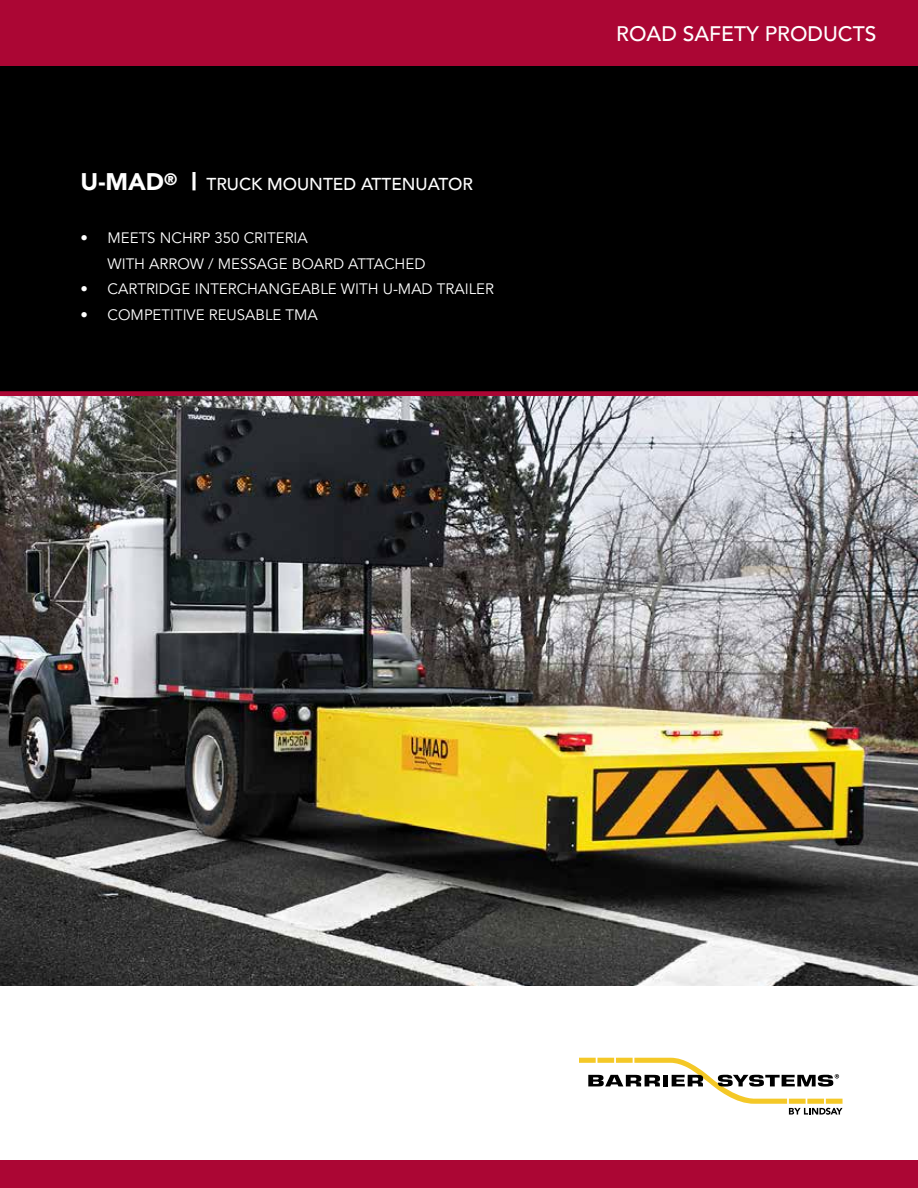
<style>
.page{position:relative;width:918px;height:1188px;background:#fff}
.page>*{position:absolute;margin:0;border:0;box-sizing:border-box;transform-origin:0 0}
.t1{font:500 21px "Avenir LT";color:#fff}
.t2{font:500 17.25px "Avenir LT";color:#fff}
.t3{font:15px/25.5px "Avenir LT Pro";color:#fff}
.s1{font-weight:900;font-size:24px}
</style>
<div class="page">
<svg style="left:579px;top:1058px;width:264px;height:57px"></svg>
<div style="left:0;top:1161px;width:918px;height:27px;background:#ab0634"></div>
<div style="left:0;top:49px;width:918px;height:347px;background:#000"></div>
<div style="left:0;top:0;width:918px;height:66px;background:#ab0634"></div>
<img style="left:0;top:396px;width:918px;height:590px">
<hr style="left:0;top:392px;width:918px;height:4px;background:#ab0634">
<p class="t2" style="left:81px;top:174px;width:394px"><span class="s1">U-MAD</span><sup>®</sup> <span class="s1">|</span> TRUCK MOUNTED ATTENUATOR</p>
<p class="t3" style="left:108px;top:226px;width:319px;text-indent:-27px">• MEETS NCHRP 350 CRITERIA<br>WITH ARROW / MESSAGE BOARD ATTACHED</p>
<p class="t3" style="left:81px;top:277px;width:415px">• CARTRIDGE INTERCHANGEABLE WITH U-MAD TRAILER</p>
<p class="t3" style="left:81px;top:302px;width:239px">• COMPETITIVE REUSABLE TMA</p>
<h1 class="t1" style="left:616px;top:21px;width:262px">ROAD SAFETY PRODUCTS</h1>
</div>
